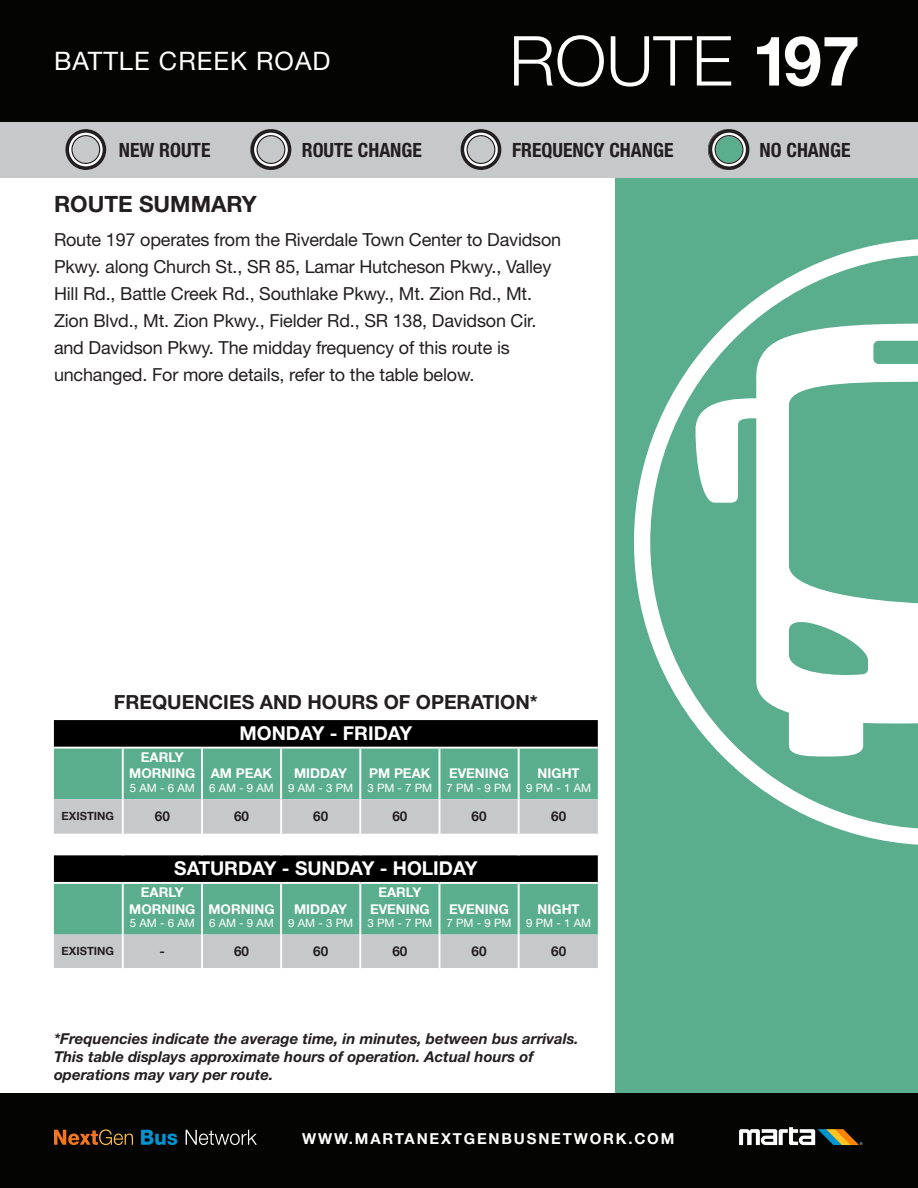
<style>
.page{position:relative;width:918px;height:1188px;background:#fff}
.page>*{position:absolute;margin:0;border:0;box-sizing:border-box;transform-origin:0 0}
.Route_Number{font:300 69px "Helvetica Neue LT Std";color:#fff}
.t1{font:25.5px "Helvetica Neue LT Std";letter-spacing:.04em;color:#fff}
.Route_Summary_Header{font:700 22.5px "Helvetica Neue LT Std";color:#231f20}
.Frequency_Black{font:700 condensed 19.65px "Helvetica Neue LT Std";color:#231f20}
.t2{font:700 19.5px "Helvetica Neue LT Std";color:#231f20}
.Frequency_Black-2{font:700 19.2px "Helvetica Neue LT Std";color:#fff}
.Summary_Text{font:18px/27px "Helvetica Neue LT Std";letter-spacing:-.01em;color:#231f20}
.t3{font:italic 700 15px/18px "Helvetica Neue LT Std";color:#231f20}
.t4{font:700 15px "Helvetica Neue LT Com";letter-spacing:.12em;color:#fff}
.Frequency_Black-3{font:700 13.5px "Helvetica Neue LT Com";color:#231f20}
.Frequency_Reversed{font:700 13.35px/16px "Helvetica Neue LT Com";color:#fff;text-align:center}
.Frequency_Reversed-2{font:11.55px "Helvetica Neue LT Com";color:#fff}
.Frequency_Reversed-3{font:700 11.25px "Helvetica Neue LT Com";color:#231f20}
.s1{font-weight:700}
</style>
<div class="page">
<div style="left:616px;top:178px;width:302px;height:944px;background:#5aae8d"></div>
<div style="left:0;top:120px;width:918px;height:58px;background:#c7c8ca"></div>
<div style="left:0;top:0;width:918px;height:122px;background:#040503"></div>
<svg style="left:69px;top:133px;width:34px;height:33px"></svg>
<div style="left:65px;top:129px;width:41px;height:41px;border:7px solid #fff;border-radius:50%"></div>
<div style="left:65px;top:129px;width:41px;height:41px;border:4px solid #231f20;border-radius:50%"></div>
<div style="left:71px;top:135px;width:29px;height:29px;border:1px solid #231f20;border-radius:50%"></div>
<div style="left:250px;top:129px;width:41px;height:41px;border:7px solid #fff;border-radius:50%"></div>
<div style="left:250px;top:129px;width:41px;height:41px;border:4px solid #231f20;border-radius:50%"></div>
<div style="left:461px;top:129px;width:40px;height:41px;border:7px solid #fff;border-radius:50%"></div>
<div style="left:461px;top:129px;width:40px;height:41px;border:4px solid #231f20;border-radius:50%"></div>
<div style="left:467px;top:135px;width:28px;height:29px;border:1px solid #231f20;border-radius:50%"></div>
<div style="left:708px;top:129px;width:41px;height:41px;border:7px solid #fff;border-radius:50%"></div>
<div style="left:708px;top:129px;width:41px;height:41px;border:4px solid #231f20;border-radius:50%"></div>
<div style="left:254px;top:133px;width:34px;height:33px;background:#c7c8ca;border-radius:50%"></div>
<div style="left:251px;top:129px;width:40px;height:41px;border:7px solid #fff;border-radius:50%"></div>
<div style="left:251px;top:129px;width:40px;height:41px;border:4px solid #231f20;border-radius:50%"></div>
<div style="left:257px;top:135px;width:28px;height:29px;border:1px solid #231f20;border-radius:50%"></div>
<div style="left:0;top:1094px;width:918px;height:94px;background:#040503"></div>
<svg style="left:712px;top:133px;width:34px;height:33px"></svg>
<div style="left:709px;top:129px;width:40px;height:41px;border:7px solid #fff;border-radius:50%"></div>
<div style="left:709px;top:129px;width:40px;height:41px;border:4px solid #231f20;border-radius:50%"></div>
<div style="left:715px;top:135px;width:28px;height:29px;border:1px solid #231f20;border-radius:50%"></div>
<svg style="left:54px;top:720px;width:544px;height:27px;background:#030303"></svg>
<div style="left:54px;top:749px;width:544px;height:50px;background:#5aae8d"></div>
<svg style="left:54px;top:799px;width:544px;height:169px;background:#8da79e"></svg>
<hr style="left:122px;top:799px;width:2px;height:35px;background:#fff">
<hr style="left:201px;top:799px;width:2px;height:35px;background:#fff">
<hr style="left:280px;top:799px;width:2px;height:35px;background:#fff">
<hr style="left:359px;top:799px;width:2px;height:35px;background:#fff">
<hr style="left:439px;top:799px;width:1px;height:35px;background:#fff">
<hr style="left:518px;top:799px;width:2px;height:35px;background:#fff">
<hr style="left:122px;top:834px;width:2px;height:21px;background:#fff">
<hr style="left:201px;top:834px;width:2px;height:21px;background:#fff">
<hr style="left:280px;top:834px;width:2px;height:21px;background:#fff">
<hr style="left:359px;top:834px;width:2px;height:21px;background:#fff">
<svg style="left:439px;top:834px;width:1px;height:21px"></svg>
<hr style="left:518px;top:834px;width:2px;height:21px;background:#fff">
<hr style="left:122px;top:935px;width:2px;height:33px;background:#fff">
<hr style="left:201px;top:935px;width:2px;height:33px;background:#fff">
<hr style="left:280px;top:935px;width:2px;height:33px;background:#fff">
<hr style="left:359px;top:935px;width:2px;height:33px;background:#fff">
<hr style="left:439px;top:935px;width:1px;height:33px;background:#fff">
<hr style="left:518px;top:935px;width:2px;height:33px;background:#fff">
<hr style="left:201px;top:884px;width:2px;height:51px;background:#fff">
<hr style="left:280px;top:884px;width:2px;height:51px;background:#fff">
<hr style="left:359px;top:884px;width:2px;height:51px;background:#fff">
<hr style="left:439px;top:884px;width:1px;height:51px;background:#fff">
<hr style="left:518px;top:884px;width:2px;height:51px;background:#fff">
<hr style="left:201px;top:749px;width:2px;height:50px;background:#fff">
<hr style="left:280px;top:749px;width:2px;height:50px;background:#fff">
<hr style="left:359px;top:749px;width:2px;height:50px;background:#fff">
<hr style="left:439px;top:749px;width:1px;height:50px;background:#fff">
<hr style="left:518px;top:749px;width:2px;height:50px;background:#fff">
<hr style="left:122px;top:884px;width:2px;height:51px;background:#fff">
<hr style="left:122px;top:749px;width:2px;height:50px;background:#fff">
<hr style="left:54px;top:882px;width:69px;height:2px;background:#fff">
<hr style="left:123px;top:882px;width:79px;height:2px;background:#fff">
<hr style="left:202px;top:882px;width:79px;height:2px;background:#fff">
<hr style="left:281px;top:882px;width:79px;height:2px;background:#fff">
<hr style="left:360px;top:882px;width:79px;height:2px;background:#fff">
<hr style="left:439px;top:882px;width:80px;height:2px;background:#fff">
<hr style="left:519px;top:882px;width:79px;height:2px;background:#fff">
<img style="left:739px;top:1127px;width:124px;height:19px">
<svg style="left:54px;top:1129px;width:79px;height:16px"></svg>
<svg style="left:141px;top:1130px;width:36px;height:15px"></svg>
<svg style="left:186px;top:1130px;width:71px;height:15px"></svg>
<svg style="left:634px;top:239px;width:284px;height:606px"></svg>
<p class="t1" style="left:54px;top:46px;width:278px">BATTLE CREEK ROAD</p>
<p class="Route_Number" style="left:509px;top:19px;width:353px">ROUTE <span class="s1">197</span></p>
<p class="Frequency_Black" style="left:119px;top:139px;width:93px">NEW ROUTE</p>
<p class="Frequency_Black" style="left:302px;top:139px;width:122px">ROUTE CHANGE</p>
<p class="Frequency_Black" style="left:512px;top:139px;width:163px">FREQUENCY CHANGE</p>
<p class="Frequency_Black" style="left:760px;top:139px;width:93px">NO CHANGE</p>
<p class="Route_Summary_Header" style="left:54px;top:190px;width:204px">ROUTE SUMMARY</p>
<p class="Summary_Text" style="left:54px;top:226px;width:509px">Route 197 operates from the Riverdale Town Center to Davidson Pkwy. along Church St., SR 85, Lamar Hutcheson Pkwy., Valley Hill Rd., Battle Creek Rd., Southlake Pkwy., Mt. Zion Rd., Mt.<br>Zion Blvd., Mt. Zion Pkwy., Fielder Rd., SR 138, Davidson Cir. and Davidson Pkwy. The midday frequency of this route is unchanged. For more details, refer to the table below.</p>
<p class="t2" style="left:114px;top:690px;width:425px">FREQUENCIES AND HOURS OF OPERATION*</p>
<p class="Frequency_Black-2" style="left:239px;top:722px;width:174px">MONDAY - FRIDAY</p>
<p class="Frequency_Reversed" style="left:129px;top:749px;width:68px">EARLY<br>MORNING</p>
<p class="Frequency_Reversed-2" style="left:130px;top:781px;width:66px">5 AM - 6 AM</p>
<p class="Frequency_Reversed" style="left:449px;top:765px;width:61px">EVENING</p>
<p class="Frequency_Reversed-2" style="left:447px;top:781px;width:66px">7 PM - 9 PM</p>
<p class="Frequency_Reversed" style="left:538px;top:765px;width:44px">NIGHT</p>
<p class="Frequency_Reversed-2" style="left:526px;top:781px;width:66px">9 PM - 1 AM</p>
<p class="Frequency_Reversed" style="left:211px;top:765px;width:63px">AM PEAK</p>
<p class="Frequency_Reversed-2" style="left:209px;top:781px;width:66px">6 AM - 9 AM</p>
<p class="Frequency_Reversed" style="left:294px;top:765px;width:55px">MIDDAY</p>
<p class="Frequency_Reversed-2" style="left:288px;top:781px;width:66px">9 AM - 3 PM</p>
<p class="Frequency_Reversed" style="left:369px;top:765px;width:63px">PM PEAK</p>
<p class="Frequency_Reversed-2" style="left:367px;top:781px;width:66px">3 PM - 7 PM</p>
<p class="Frequency_Reversed-3" style="left:62px;top:809px;width:54px">EXISTING</p>
<p class="Frequency_Black-3" style="left:155px;top:808px;width:17px">60</p>
<p class="Frequency_Black-3" style="left:234px;top:808px;width:17px">60</p>
<p class="Frequency_Black-3" style="left:313px;top:808px;width:17px">60</p>
<p class="Frequency_Black-3" style="left:392px;top:808px;width:17px">60</p>
<p class="Frequency_Black-3" style="left:472px;top:808px;width:17px">60</p>
<p class="Frequency_Black-3" style="left:551px;top:808px;width:17px">60</p>
<p class="Frequency_Black-2" style="left:174px;top:857px;width:305px">SATURDAY - SUNDAY - HOLIDAY</p>
<p class="Frequency_Reversed" style="left:129px;top:884px;width:68px">EARLY<br>MORNING</p>
<p class="Frequency_Reversed-2" style="left:130px;top:916px;width:66px">5 AM - 6 AM</p>
<p class="Frequency_Reversed" style="left:378px;top:884px;width:44px">EARLY</p>
<p class="Frequency_Reversed" style="left:370px;top:900px;width:61px">EVENING</p>
<p class="Frequency_Reversed-2" style="left:367px;top:916px;width:66px">3 PM - 7 PM</p>
<p class="Frequency_Reversed" style="left:208px;top:900px;width:68px">MORNING</p>
<p class="Frequency_Reversed-2" style="left:209px;top:916px;width:66px">6 AM - 9 AM</p>
<p class="Frequency_Reversed" style="left:449px;top:900px;width:61px">EVENING</p>
<p class="Frequency_Reversed-2" style="left:447px;top:916px;width:66px">7 PM - 9 PM</p>
<p class="Frequency_Reversed" style="left:294px;top:900px;width:55px">MIDDAY</p>
<p class="Frequency_Reversed-2" style="left:288px;top:916px;width:66px">9 AM - 3 PM</p>
<p class="Frequency_Reversed" style="left:538px;top:900px;width:44px">NIGHT</p>
<p class="Frequency_Reversed-2" style="left:526px;top:916px;width:66px">9 PM - 1 AM</p>
<p class="Frequency_Reversed-3" style="left:62px;top:944px;width:54px">EXISTING</p>
<p class="Frequency_Black-3" style="left:160px;top:943px;width:7px">-</p>
<p class="Frequency_Black-3" style="left:234px;top:943px;width:17px">60</p>
<p class="Frequency_Black-3" style="left:313px;top:943px;width:17px">60</p>
<p class="Frequency_Black-3" style="left:392px;top:943px;width:17px">60</p>
<p class="Frequency_Black-3" style="left:472px;top:943px;width:17px">60</p>
<p class="Frequency_Black-3" style="left:551px;top:943px;width:17px">60</p>
<p class="t3" style="left:54px;top:1029px;width:526px">*Frequencies indicate the average time, in minutes, between bus arrivals.</p>
<p class="t3" style="left:54px;top:1047px;width:481px">This table displays approximate hours of operation. Actual hours of operations may vary per route.</p>
<p class="t4" style="left:302px;top:1129px;width:374px">WWW.MARTANEXTGENBUSNETWORK.COM</p>
</div>
